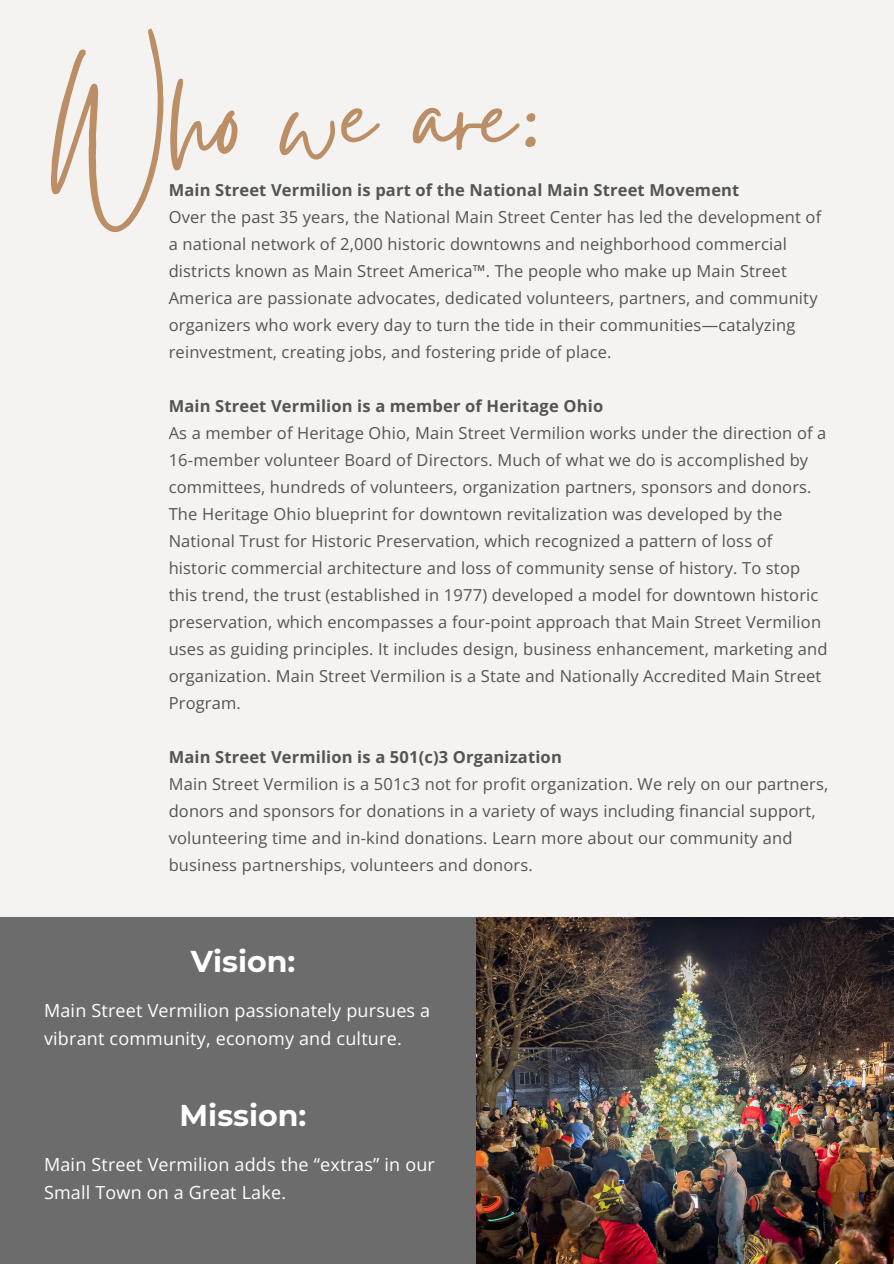
<style>
.page{position:relative;width:894px;height:1264px;background:#fff}
.page>*{position:absolute;margin:0;border:0;box-sizing:border-box;transform-origin:0 0}
.t1{font:150.45px "Gistesy";color:#bb8e65}
.t2{font:700 30px "Montserrat";color:#fff}
.t3{font:18px/28.2px "Open Sans";letter-spacing:.01em;color:#fff}
.t4{font:16.5px/27px "Open Sans";letter-spacing:.01em;color:#545454}
.t5{font:700 16.5px "Open Sans";letter-spacing:.01em;color:#545454}
</style>
<div class="page">
<div style="left:0;top:0;width:893px;height:1263px;background:#f4f3f1"></div>
<div style="left:0;top:917px;width:476px;height:346px;background:#6c6c6c"></div>
<img style="left:476px;top:917px;width:417px;height:346px">
<h1 class="t1" style="left:52px;top:11px;width:495px">Who we are:</h1>
<p class="t5" style="left:169px;top:178px;width:572px">Main Street Vermilion is part of the National Main Street Movement</p>
<p class="t4" style="left:169px;top:203px;width:654px">Over the past 35 years, the National Main Street Center has led the development of a national network of 2,000 historic downtowns and neighborhood commercial districts known as Main Street America™. The people who make up Main Street America are passionate advocates, dedicated volunteers, partners, and community organizers who work every day to turn the tide in their communities—catalyzing reinvestment, creating jobs, and fostering pride of place.</p>
<p class="t5" style="left:169px;top:394px;width:436px">Main Street Vermilion is a member of Heritage Ohio</p>
<p class="t4" style="left:169px;top:419px;width:659px">As a member of Heritage Ohio, Main Street Vermilion works under the direction of a<br>16-member volunteer Board of Directors. Much of what we do is accomplished by committees, hundreds of volunteers, organization partners, sponsors and donors.</p>
<p class="t4" style="left:169px;top:500px;width:660px">The Heritage Ohio blueprint for downtown revitalization was developed by the National Trust for Historic Preservation, which recognized a pattern of loss of historic commercial architecture and loss of community sense of history. To stop this trend, the trust (established in 1977) developed a model for downtown historic preservation, which encompasses a four-point approach that Main Street Vermilion uses as guiding principles. It includes design, business enhancement, marketing and organization. Main Street Vermilion is a State and Nationally Accredited Main Street Program.</p>
<h2 class="t5" style="left:169px;top:745px;width:394px">Main Street Vermilion is a 501(c)3 Organization</h2>
<p class="t4" style="left:169px;top:770px;width:661px">Main Street Vermilion is a 501c3 not for profit organization. We rely on our partners, donors and sponsors for donations in a variety of ways including financial support, volunteering time and in-kind donations. Learn more about our community and business partnerships, volunteers and donors.</p>
<p class="t2" style="left:191px;top:942px;width:106px">Vision:</p>
<p class="t3" style="left:44px;top:996px;width:387px">Main Street Vermilion passionately pursues a vibrant community, economy and culture.</p>
<p class="t2" style="left:180px;top:1096px;width:128px">Mission:</p>
<h2 class="t3" style="left:44px;top:1150px;width:392px">Main Street Vermilion adds the “extras” in our<br>Small Town on a Great Lake.</h2>
</div>
